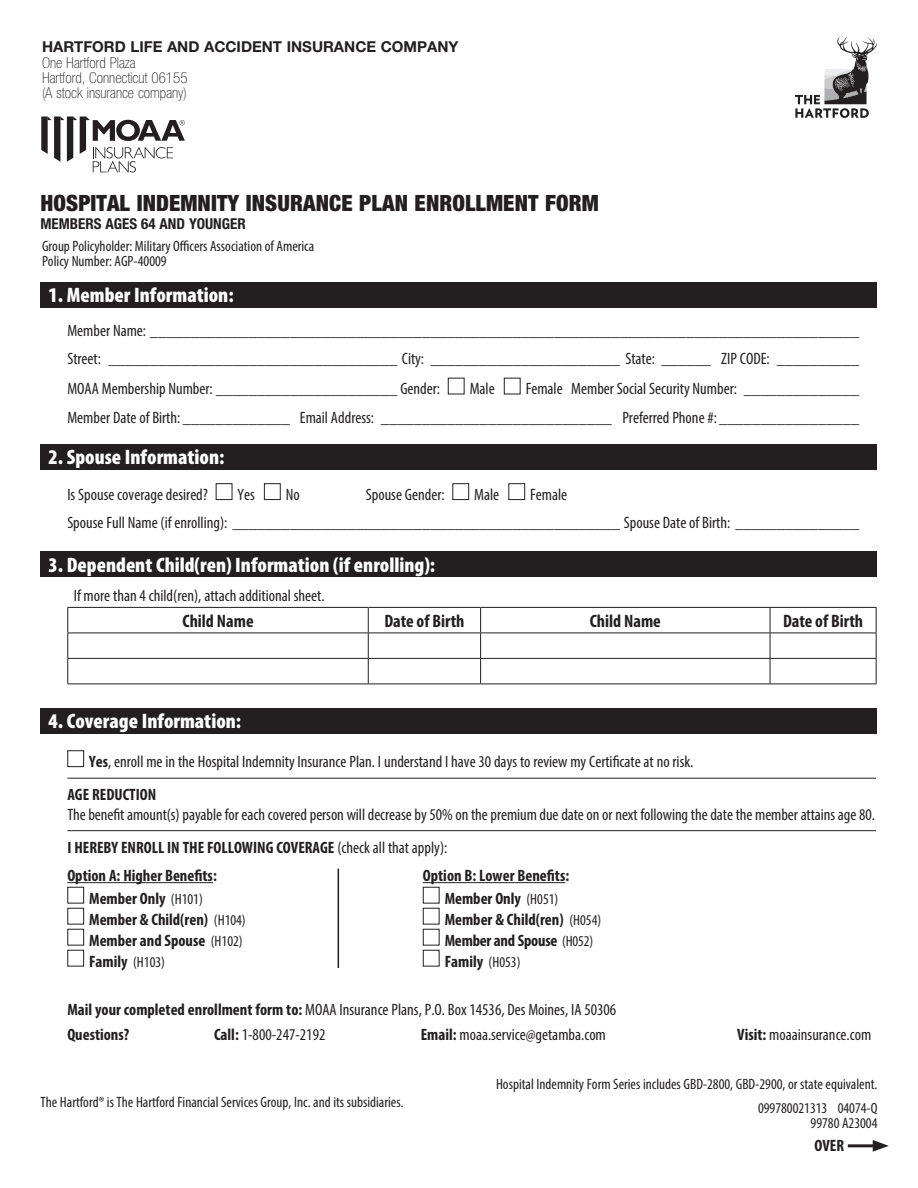
<style>
.page{position:relative;width:918px;height:1188px;background:#fff}
.page>*{position:absolute;margin:0;border:0;box-sizing:border-box;transform-origin:0 0}
.t1{font:900 condensed 22.5px "Helvetica Neue LT Std";letter-spacing:.005em;color:#231f20}
.t2{font:900 condensed 21px "Myriad Pro";color:#fff}
.t3{font:700 condensed 18px "Myriad Pro";color:#231f20}
.t4{font:condensed 16.5px "Myriad Pro";color:#231f20}
.t5{font:700 condensed 16.5px "Myriad Pro";color:#231f20}
.t6{font:condensed 15px "Myriad Pro";color:#231f20}
.t7{font:100 condensed 15px "Helvetica Neue LT Std";color:#231f20}
.t8{font:700 15px "Helvetica Neue LT Std";color:#231f20}
.t9{font:700 condensed 15px "Helvetica Neue LT Std";color:#231f20}
.s1{font-weight:700}
.s2{font-weight:400}
.s3{font-weight:400;font-size:15px}
</style>
<div class="page">
<div style="left:448px;top:378px;width:17px;height:16px;border:1px solid #231f20"></div>
<div style="left:504px;top:378px;width:17px;height:16px;border:1px solid #231f20"></div>
<svg style="left:795px;top:37px;width:82px;height:81px"></svg>
<div style="left:40px;top:282px;width:837px;height:25px;background:#231f20"></div>
<div style="left:40px;top:444px;width:837px;height:26px;background:#231f20"></div>
<svg style="left:41px;top:117px;width:144px;height:55px"></svg>
<div style="left:216px;top:483px;width:16px;height:17px;border:1px solid #231f20"></div>
<div style="left:264px;top:483px;width:17px;height:17px;border:1px solid #231f20"></div>
<div style="left:452px;top:483px;width:17px;height:17px;border:1px solid #231f20"></div>
<div style="left:508px;top:483px;width:17px;height:17px;border:1px solid #231f20"></div>
<div style="left:40px;top:708px;width:837px;height:26px;background:#231f20"></div>
<hr style="left:67px;top:778px;width:809px;height:1px;background:#231f20">
<hr style="left:67px;top:830px;width:809px;height:1px;background:#231f20">
<hr style="left:67px;top:882px;width:146px;height:1px;background:#231f20">
<hr style="left:423px;top:882px;width:142px;height:1px;background:#231f20">
<div style="left:67px;top:750px;width:17px;height:17px;border:1px solid #231f20"></div>
<div style="left:67px;top:887px;width:17px;height:17px;border:1px solid #231f20"></div>
<div style="left:423px;top:887px;width:17px;height:17px;border:1px solid #231f20"></div>
<div style="left:67px;top:908px;width:17px;height:17px;border:1px solid #231f20"></div>
<div style="left:423px;top:908px;width:17px;height:17px;border:1px solid #231f20"></div>
<div style="left:67px;top:929px;width:17px;height:17px;border:1px solid #231f20"></div>
<div style="left:423px;top:929px;width:17px;height:17px;border:1px solid #231f20"></div>
<div style="left:67px;top:950px;width:17px;height:17px;border:1px solid #231f20"></div>
<div style="left:423px;top:950px;width:17px;height:17px;border:1px solid #231f20"></div>
<hr style="left:848px;top:1144px;width:30px;height:3px;background:#231f20">
<svg style="left:873px;top:1140px;width:16px;height:12px"></svg>
<hr style="left:338px;top:869px;width:1px;height:99px;background:#231f20">
<div style="left:40px;top:552px;width:837px;height:25px;background:#231f20"></div>
<hr style="left:67px;top:607px;width:301px;height:1px;background:#231f20">
<hr style="left:368px;top:607px;width:113px;height:1px;background:#231f20">
<hr style="left:481px;top:607px;width:289px;height:1px;background:#231f20">
<hr style="left:770px;top:607px;width:107px;height:1px;background:#231f20">
<hr style="left:67px;top:633px;width:301px;height:1px;background:#231f20">
<hr style="left:368px;top:633px;width:113px;height:1px;background:#231f20">
<hr style="left:481px;top:633px;width:289px;height:1px;background:#231f20">
<hr style="left:770px;top:633px;width:107px;height:1px;background:#231f20">
<hr style="left:67px;top:658px;width:301px;height:1px;background:#231f20">
<svg style="left:67px;top:608px;width:1px;height:76px"></svg>
<hr style="left:368px;top:658px;width:113px;height:1px;background:#231f20">
<svg style="left:368px;top:608px;width:1px;height:76px"></svg>
<hr style="left:481px;top:658px;width:289px;height:1px;background:#231f20">
<svg style="left:480px;top:608px;width:1px;height:76px"></svg>
<hr style="left:770px;top:658px;width:107px;height:1px;background:#231f20">
<svg style="left:770px;top:608px;width:1px;height:76px"></svg>
<svg style="left:876px;top:608px;width:1px;height:76px"></svg>
<hr style="left:67px;top:684px;width:301px;height:1px;background:#231f20">
<hr style="left:368px;top:684px;width:113px;height:1px;background:#231f20">
<hr style="left:481px;top:684px;width:289px;height:1px;background:#231f20">
<hr style="left:770px;top:684px;width:107px;height:1px;background:#231f20">
<p class="t8" style="left:42px;top:37px;width:418px">HARTFORD LIFE AND ACCIDENT INSURANCE COMPANY</p>
<p class="t7" style="left:42px;top:54px;width:95px">One Hartford Plaza</p>
<p class="t7" style="left:42px;top:69px;width:147px">Hartford, Connecticut 06155</p>
<p class="t7" style="left:42px;top:85px;width:146px">(A stock insurance company)</p>
<p class="t1" style="left:40px;top:189px;width:560px">HOSPITAL INDEMNITY INSURANCE PLAN ENROLLMENT FORM</p>
<p class="t9" style="left:40px;top:215px;width:207px">MEMBERS AGES 64 AND YOUNGER</p>
<p class="t6" style="left:42px;top:237px;width:274px">Group Policyholder: Military Officers Association of America</p>
<p class="t6" style="left:42px;top:252px;width:126px">Policy Number: AGP-40009</p>
<p class="t2" style="left:49px;top:281px;width:187px">1. Member Information:</p>
<p class="t4" style="left:67px;top:320px;width:793px">Member Name: ______________________________________________________________________________________</p>
<p class="t4" style="left:67px;top:349px;width:793px">Street: ___________________________________ City: _______________________ State: ______ ZIP CODE: __________</p>
<p class="t4" style="left:67px;top:379px;width:374px">MOAA Membership Number: ______________________ Gender:</p>
<p class="t4" style="left:470px;top:379px;width:27px">Male</p>
<p class="t4" style="left:526px;top:379px;width:335px">Female Member Social Security Number: ______________</p>
<p class="t4" style="left:67px;top:407px;width:793px">Member Date of Birth: _____________ Email Address: ____________________________ Preferred Phone #:_________________</p>
<p class="t2" style="left:49px;top:444px;width:177px">2. Spouse Information:</p>
<p class="t4" style="left:67px;top:485px;width:142px">Is Spouse coverage desired?</p>
<p class="t4" style="left:238px;top:485px;width:19px">Yes</p>
<p class="t4" style="left:286px;top:485px;width:15px">No</p>
<p class="t4" style="left:366px;top:485px;width:80px">Spouse Gender:</p>
<p class="t4" style="left:474px;top:485px;width:27px">Male</p>
<p class="t4" style="left:530px;top:485px;width:39px">Female</p>
<p class="t4" style="left:67px;top:513px;width:794px">Spouse Full Name (if enrolling): _______________________________________________ Spouse Date of Birth: _______________</p>
<p class="t2" style="left:49px;top:551px;width:388px">3. Dependent Child(ren) Information (if enrolling):</p>
<p class="t4" style="left:74px;top:586px;width:252px">If more than 4 child(ren), attach additional sheet.</p>
<p class="t3" style="left:182px;top:610px;width:73px">Child Name</p>
<p class="t3" style="left:384px;top:610px;width:82px">Date of Birth</p>
<p class="t3" style="left:590px;top:610px;width:73px">Child Name</p>
<p class="t3" style="left:783px;top:610px;width:82px">Date of Birth</p>
<p class="t2" style="left:49px;top:708px;width:194px">4. Coverage Information:</p>
<p class="t4" style="left:89px;top:752px;width:606px"><span class="s1">Yes</span>, enroll me in the Hospital Indemnity Insurance Plan. I understand I have 30 days to review my Certificate at no risk.</p>
<p class="t5" style="left:67px;top:784px;width:90px">AGE REDUCTION</p>
<p class="t4" style="left:67px;top:804px;width:809px">The benefit amount(s) payable for each covered person will decrease by 50% on the premium due date on or next following the date the member attains age 80.</p>
<p class="t5" style="left:67px;top:837px;width:382px">I HEREBY ENROLL IN THE FOLLOWING COVERAGE <span class="s2">(check all that apply):</span></p>
<p class="t5" style="left:67px;top:865px;width:151px">Option A: Higher Benefits:</p>
<p class="t5" style="left:423px;top:865px;width:148px">Option B: Lower Benefits:</p>
<p class="t5" style="left:89px;top:888px;width:115px">Member Only <span class="s3">(H101)</span></p>
<p class="t5" style="left:445px;top:888px;width:115px">Member Only <span class="s3">(H051)</span></p>
<p class="t5" style="left:89px;top:909px;width:158px">Member &amp; Child(ren) <span class="s3">(H104)</span></p>
<p class="t5" style="left:445px;top:909px;width:158px">Member &amp; Child(ren) <span class="s3">(H054)</span></p>
<p class="t5" style="left:89px;top:930px;width:155px">Member and Spouse <span class="s3">(H102)</span></p>
<p class="t5" style="left:445px;top:930px;width:150px">Member and Spouse <span class="s3">(H052)</span></p>
<p class="t5" style="left:89px;top:951px;width:77px">Family <span class="s3">(H103)</span></p>
<p class="t5" style="left:445px;top:951px;width:77px">Family <span class="s3">(H053)</span></p>
<p class="t4" style="left:67px;top:999px;width:550px"><span class="s1">Mail your completed enrollment form to:</span> MOAA Insurance Plans, P.O. Box 14536, Des Moines, IA 50306</p>
<p class="t5" style="left:67px;top:1024px;width:63px">Questions?</p>
<p class="t4" style="left:214px;top:1025px;width:113px"><span class="s1">Call:</span> 1-800-247-2192</p>
<p class="t4" style="left:421px;top:1025px;width:187px"><span class="s1">Email:</span> moaa.service@getamba.com</p>
<p class="t4" style="left:737px;top:1025px;width:136px"><span class="s1">Visit:</span> moaainsurance.com</p>
<p class="t6" style="left:496px;top:1075px;width:383px">Hospital Indemnity Form Series includes GBD-2800, GBD-2900, or state equivalent.</p>
<p class="t6" style="left:41px;top:1093px;width:365px">The Hartford® is The Hartford Financial Services Group, Inc. and its subsidiaries.</p>
<p class="t6" style="left:758px;top:1099px;width:121px">099780021313 04074-Q</p>
<p class="t6" style="left:811px;top:1114px;width:68px">99780 A23004</p>
<p class="t5" style="left:815px;top:1135px;width:31px">OVER</p>
</div>
